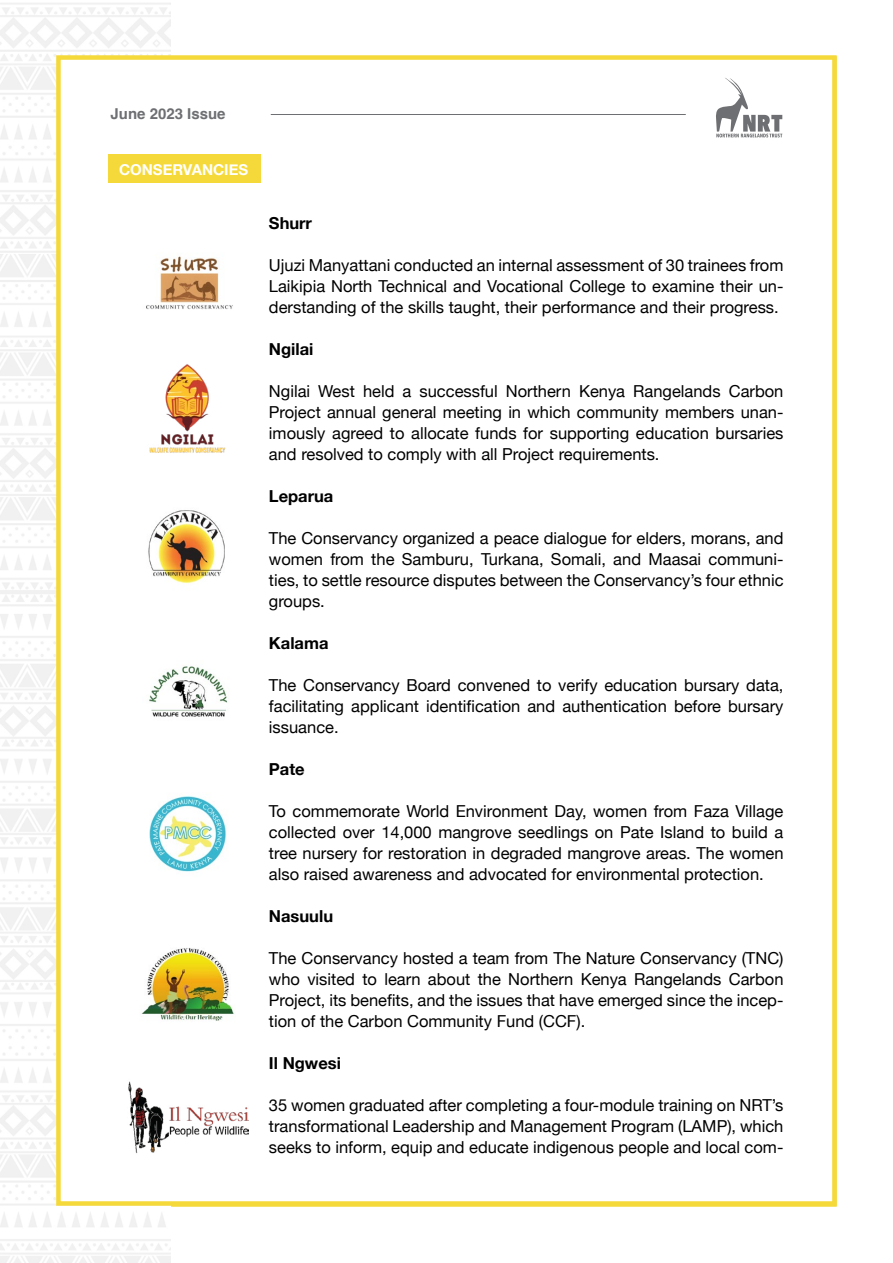
<style>
.page{position:relative;width:893px;height:1263px;background:#fff}
.page>*{position:absolute;margin:0;border:0;box-sizing:border-box;transform-origin:0 0}
.t1{font:16.5px/21px "Helvetica Neue";color:#000;text-align:justify}
.t2{font:700 16.5px "Helvetica Neue";color:#000}
.t3{font:700 15px "Helvetica";color:#6e6f72}
.t4{font:700 15px "Helvetica Neue";color:#fff}
</style>
<div class="page">
<div style="left:56px;top:55px;width:781px;height:1151px;background:#fff;border:4px solid #f5d93a"></div>
<svg style="left:716px;top:78px;width:66px;height:59px"></svg>
<hr style="left:271px;top:114px;width:415px;height:1px;background:#6e6f72">
<div style="left:108px;top:154px;width:152px;height:29px;background:#f5d93a"></div>
<img style="left:128px;top:1081px;width:120px;height:73px">
<img style="left:141px;top:948px;width:93px;height:73px">
<img style="left:149px;top:666px;width:79px;height:51px">
<img style="left:146px;top:256px;width:87px;height:54px">
<img style="left:149px;top:364px;width:77px;height:89px">
<img style="left:148px;top:510px;width:77px;height:74px">
<img style="left:149px;top:796px;width:77px;height:76px">
<p class="t3" style="left:111px;top:104px;width:117px">June 2023 Issue</p>
<p class="t4" style="left:119px;top:157px;width:131px">CONSERVANCIES</p>
<p class="t2" style="left:269px;top:210px;width:45px">Shurr</p>
<p class="t1" style="left:269px;top:256px;width:516px">Ujuzi Manyattani conducted an internal assessment of 30 trainees from Laikipia North Technical and Vocational College to examine their un&shy;derstanding of the skills taught, their performance and their progress.</p>
<p class="t2" style="left:269px;top:336px;width:46px">Ngilai</p>
<p class="t1" style="left:269px;top:382px;width:516px">Ngilai West held a successful Northern Kenya Rangelands Carbon Project annual general meeting in which community members unan&shy;imously agreed to allocate funds for supporting education bursaries and resolved to comply with all Project requirements.</p>
<p class="t2" style="left:269px;top:483px;width:66px">Leparua</p>
<p class="t1" style="left:269px;top:529px;width:516px">The Conservancy organized a peace dialogue for elders, morans, and women from the Samburu, Turkana, Somali, and Maasai communi&shy;ties, to settle resource disputes between the Conservancy’s four ethnic groups.</p>
<p class="t2" style="left:269px;top:630px;width:61px">Kalama</p>
<p class="t1" style="left:269px;top:676px;width:516px">The Conservancy Board convened to verify education bursary data, facilitating applicant identification and authentication before bursary issuance.</p>
<p class="t2" style="left:269px;top:756px;width:37px">Pate</p>
<p class="t1" style="left:269px;top:802px;width:516px">To commemorate World Environment Day, women from Faza Village collected over 14,000 mangrove seedlings on Pate Island to build a tree nursery for restoration in degraded mangrove areas. The women also raised awareness and advocated for environmental protection.</p>
<p class="t2" style="left:269px;top:903px;width:66px">Nasuulu</p>
<p class="t1" style="left:269px;top:949px;width:516px">The Conservancy hosted a team from The Nature Conservancy (TNC) who visited to learn about the Northern Kenya Rangelands Carbon Project, its benefits, and the issues that have emerged since the incep&shy;tion of the Carbon Community Fund (CCF).</p>
<p class="t2" style="left:269px;top:1050px;width:74px">Il Ngwesi</p>
<p class="t1" style="left:269px;top:1096px;width:516px">35 women graduated after completing a four-module training on NRT’s transformational Leadership and Management Program (LAMP), which seeks to inform, equip and educate indigenous people and local com-</p>
</div>
